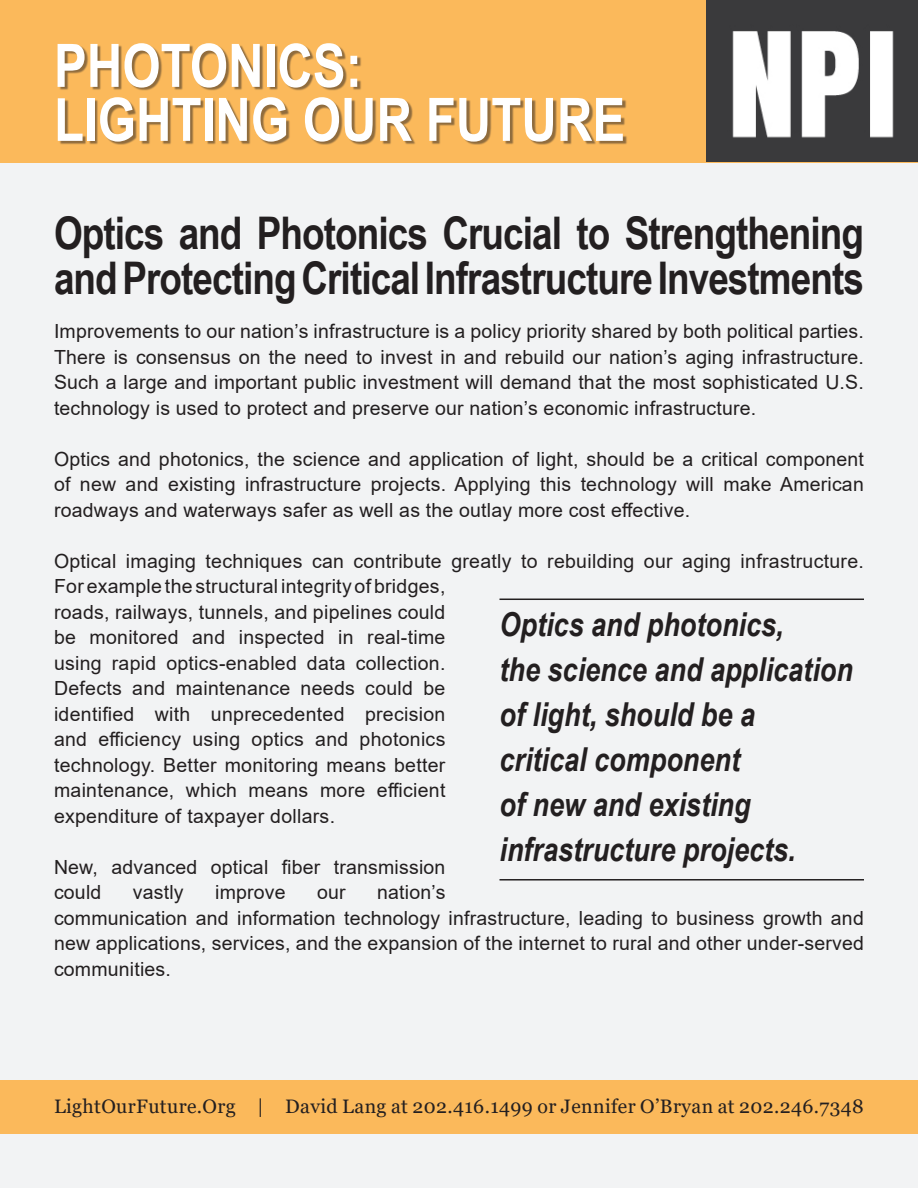
<style>
.page{position:relative;width:918px;height:1188px;background:#fff}
.page>*{position:absolute;margin:0;border:0;box-sizing:border-box;transform-origin:0 0}
.t1{font:700 60px/54px "Arial Narrow";color:#fff}
.t2{font:700 45px/45px "Arial Narrow";letter-spacing:-.02em;color:#231f20}
.t3{font:italic 700 33px/45px "Arial Narrow";color:#231f20}
.t4{font:19.5px/25.5px "Arial";letter-spacing:.015em;color:#231f20}
.t5{font:19.5px "Georgia";letter-spacing:.02em;color:#231f20}
</style>
<div class="page">
<div style="left:0;top:135px;width:918px;height:1053px;background:#f2f3f4"></div>
<div style="left:0;top:0;width:918px;height:163px;background:#fbb95b"></div>
<img style="left:706px;top:0;width:212px;height:162px">
<div style="left:59px;top:45px;width:568px;height:100px;background:#231f20;opacity:.5"></div>
<hr style="left:500px;top:599px;width:364px;height:1px;background:#231f20">
<hr style="left:500px;top:879px;width:364px;height:2px;background:#231f20">
<div style="left:0;top:1080px;width:918px;height:54px;background:#fbb95b"></div>
<p class="t1" style="left:54px;top:36px;width:573px">PHOTONICS:<br>LIGHTING OUR FUTURE</p>
<p class="t2" style="left:54px;top:208px;width:812px">Optics and Photonics Crucial to Strengthening and Protecting Critical Infrastructure Investments</p>
<p class="t4" style="left:54px;top:318px;width:811px;text-align:justify">Improvements to our nation’s infrastructure is a policy priority shared by both political parties.<br>There is consensus on the need to invest in and rebuild our nation’s aging infrastructure.<br>Such a large and important public investment will demand that the most sophisticated U.S. technology is used to protect and preserve our nation’s economic infrastructure.</p>
<p class="t4" style="left:54px;top:446px;width:811px;text-align:justify">Optics and photonics, the science and application of light, should be a critical component of new and existing infrastructure projects. Applying this technology will make American roadways and waterways safer as well as the outlay more cost effective.</p>
<p class="t4" style="left:54px;top:548px;width:811px">Optical imaging techniques can contribute greatly to rebuilding our aging infrastructure.<br>For example the structural integrity of bridges,<br>roads, railways, tunnels, and pipelines could<br>be monitored and inspected in real-time<br>using rapid optics-enabled data collection.<br>Defects and maintenance needs could be<br>identified with unprecedented precision<br>and efficiency using optics and photonics<br>technology. Better monitoring means better<br>maintenance, which means more efficient<br>expenditure of taxpayer dollars.</p>
<p class="t4" style="left:54px;top:854px;width:393px">New, advanced optical fiber transmission could</p>
<p class="t3" style="left:500px;top:600px;width:355px">Optics and photonics,<br>the science and application of light, should be a<br>critical component<br>of new and existing infrastructure projects.</p>
<p class="t4" style="left:54px;top:879px;width:811px;text-indent:323px">nation’s<br>communication and information technology infrastructure, leading to business growth and new applications, services, and the expansion of the internet to rural and other under-served communities.</p>
<p class="t4" style="left:133px;top:879px;width:52px">vastly</p>
<p class="t4" style="left:215px;top:879px;width:72px">improve</p>
<p class="t4" style="left:317px;top:879px;width:30px">our</p>
<p class="t5" style="left:54px;top:1094px;width:811px">LightOurFuture.Org | David Lang at 202.416.1499 or Jennifer O’Bryan at 202.246.7348</p>
</div>
